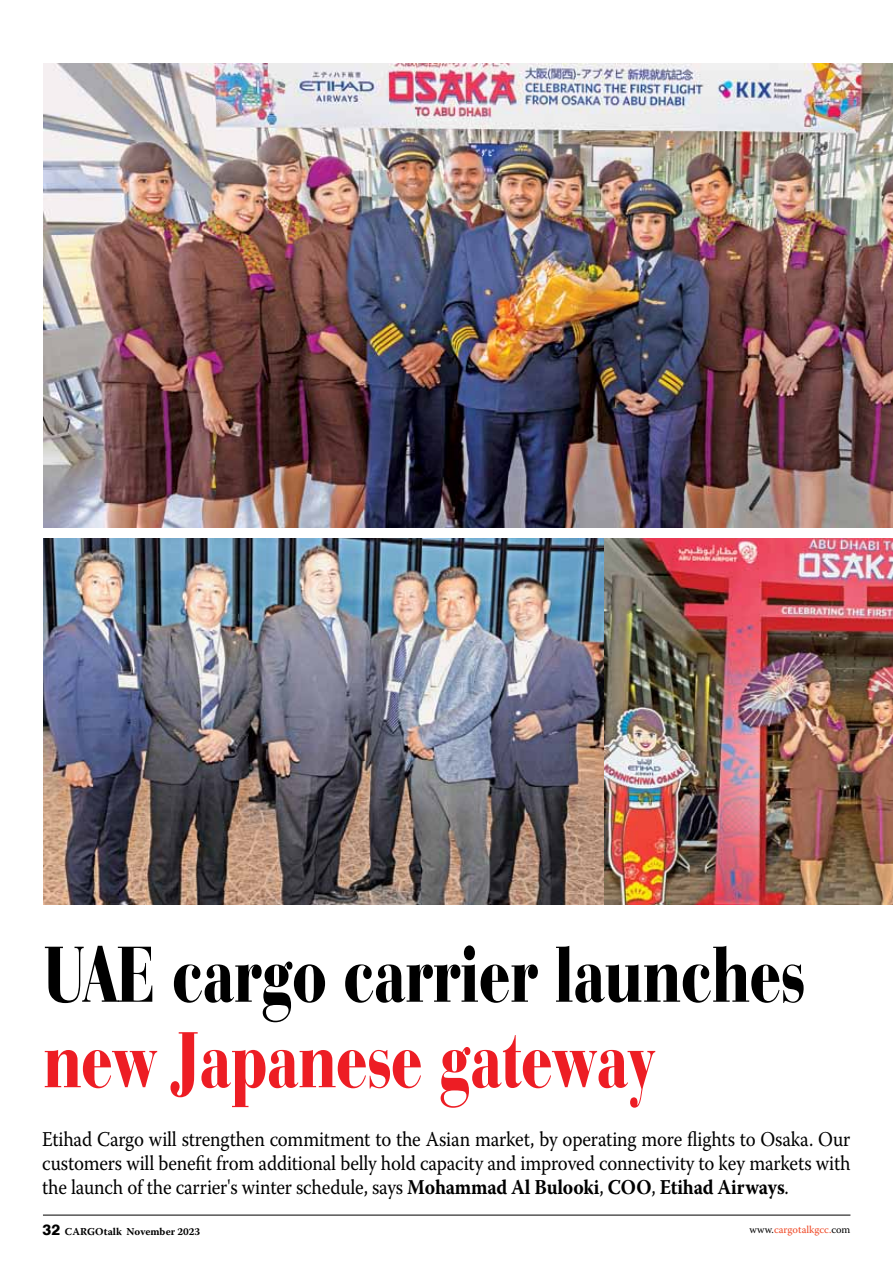
<style>
.page{position:relative;width:893px;height:1263px;background:#fff}
.page>*{position:absolute;margin:0;border:0;box-sizing:border-box;transform-origin:0 0}
.t1{font:900 82.5px "Bauer Bodoni BT";color:#000;scale:.75 1}
.t2{font:900 82.5px "Bauer Bodoni BT";color:#ed1d24;scale:.75 1}
.t3{font:21px/24px "Warnock Pro";letter-spacing:-.01em;color:#000;text-align:justify;scale:.9 1}
.t4{font:700 10.5px "Warnock Pro";color:#000}
.t5{font:10.5px "Warnock Pro";color:#ef4623}
.s1{font-weight:700}
.s2{font-family:"Swiss 721 BT";font-weight:800;font-size:15px}
.s3{color:#000}
</style>
<div class="page">
<hr style="left:43px;top:1215px;width:807px;height:1px;background:#000">
<img style="left:44px;top:64px;width:849px;height:463px">
<img style="left:604px;top:538px;width:289px;height:366px">
<img style="left:44px;top:538px;width:560px;height:366px">
<h1 class="t1" style="left:43px;top:922px;width:1017px">UAE cargo carrier launches</h1>
<h1 class="t2" style="left:43px;top:1008px;width:817px">new Japanese gateway</h1>
<p class="t3" style="left:42px;top:1126px;width:899px">Etihad Cargo will strengthen commitment to the Asian market, by operating more flights to Osaka. Our customers will benefit from additional belly hold capacity and improved connectivity to key markets with the launch of the carrier's winter schedule, says <span class="s1">Mohammad Al Bulooki</span>, <span class="s1">COO</span>, <span class="s1">Etihad Airways</span>.</p>
<p class="t4" style="left:43px;top:1225px;width:159px"><span class="s2">32</span> CARGOtalk November 2023</p>
<p class="t5" style="left:749px;top:1223px;width:103px"><span class="s3">www.</span>cargotalkgcc.<span class="s3">com</span></p>
</div>
